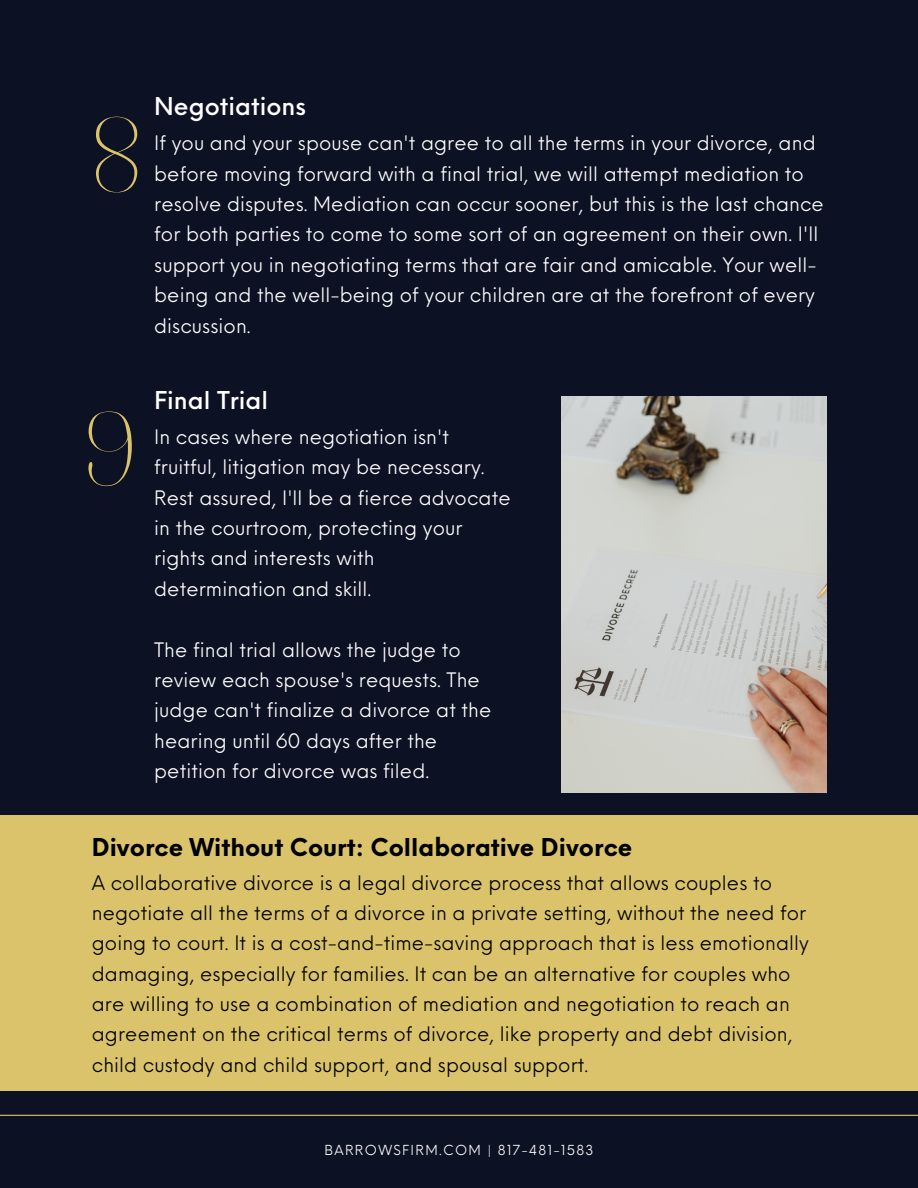
<style>
.page{position:relative;width:918px;height:1188px;background:#0d1124}
.page>*{position:absolute;margin:0;border:0;box-sizing:border-box;transform-origin:0 0}
.t1{font:104.1px "Joliet";color:#dac36b}
.t2{font:700 24px "Neue Einstellung";color:#000}
.t3{font:500 24px "Neue Einstellung";color:#fff}
.t4{font:19.5px/30.3px "Neue Einstellung";letter-spacing:.005em;color:#fff}
.t5{font:19.5px/30.3px "Neue Einstellung";letter-spacing:.005em;color:#000}
.t6{font:13.5px "Neue Einstellung";letter-spacing:.1em;color:#fff}
</style>
<div class="page">
<img style="left:561px;top:396px;width:266px;height:396px">
<hr style="left:0;top:1115px;width:918px;height:1px;background:#dac36b">
<div style="left:0;top:815px;width:918px;height:276px;background:#dac36b"></div>
<p class="t1" style="left:92px;top:91px;width:51px">8</p>
<p class="t3" style="left:154px;top:85px;width:153px">Negotiations</p>
<p class="t4" style="left:154px;top:126px;width:671px">If you and your spouse can't agree to all the terms in your divorce, and before moving forward with a final trial, we will attempt mediation to resolve disputes. Mediation can occur sooner, but this is the last chance for both parties to come to some sort of an agreement on their own. I'll support you in negotiating terms that are fair and amicable. Your well&shy;being and the well-being of your children are at the forefront of every discussion.</p>
<p class="t1" style="left:84px;top:384px;width:53px">9</p>
<p class="t3" style="left:154px;top:379px;width:116px">Final Trial</p>
<p class="t4" style="left:154px;top:420px;width:358px">In cases where negotiation isn't fruitful, litigation may be necessary.<br>Rest assured, I'll be a fierce advocate in the courtroom, protecting your rights and interests with determination and skill.</p>
<p class="t4" style="left:154px;top:632px;width:339px">The final trial allows the judge to review each spouse's requests. The judge can't finalize a divorce at the hearing until 60 days after the petition for divorce was filed.</p>
<p class="t2" style="left:92px;top:825px;width:542px">Divorce Without Court: Collaborative Divorce</p>
<p class="t5" style="left:92px;top:865px;width:719px">A collaborative divorce is a legal divorce process that allows couples to negotiate all the terms of a divorce in a private setting, without the need for going to court. It is a cost-and-time-saving approach that is less emotionally damaging, especially for families. It can be an alternative for couples who are willing to use a combination of mediation and negotiation to reach an agreement on the critical terms of divorce, like property and debt division, child custody and child support, and spousal support.</p>
<p class="t6" style="left:324px;top:1138px;width:271px">BARROWSFIRM.COM | 817-481-1583</p>
</div>
